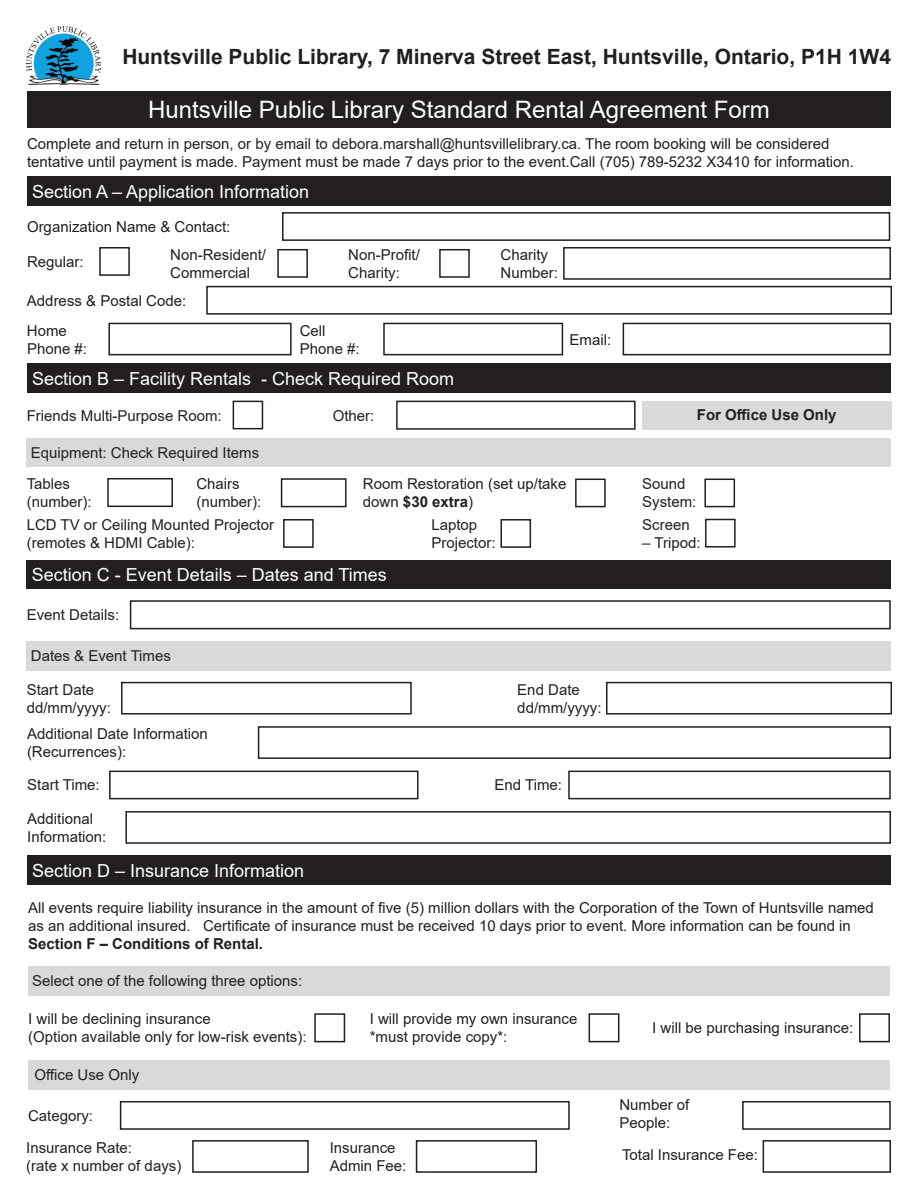
<style>
.page{position:relative;width:918px;height:1188px;background:#fff}
.page>*{position:absolute;margin:0;border:0;box-sizing:border-box;transform-origin:0 0}
.t1{font:24px "Arial";color:#fff}
.t2{font:700 21px "Arial";color:#231f20}
.t3{font:18px "Arial";color:#fff}
.t4{font:15px/18px "Arial";color:#231f20}
.t5{font:700 15px "Arial";color:#231f20}
.s1{font-weight:400}
</style>
<div class="page">
<div style="left:28px;top:1060px;width:862px;height:29px;background:#d9d9d9"></div>
<div style="left:28px;top:966px;width:862px;height:29px;background:#d9d9d9"></div>
<div style="left:642px;top:401px;width:249px;height:28px;background:#d9d9d9"></div>
<div style="left:27px;top:641px;width:864px;height:29px;background:#d9d9d9"></div>
<svg style="left:107px;top:478px;width:240px;height:30px"></svg>
<div style="left:27px;top:438px;width:864px;height:29px;background:#d9d9d9"></div>
<img style="left:27px;top:27px;width:73px;height:58px">
<div style="left:27px;top:91px;width:864px;height:37px;background:#231f20"></div>
<div style="left:27px;top:177px;width:864px;height:29px;background:#231f20"></div>
<div style="left:282px;top:212px;width:608px;height:29px;border:2px solid #231f20"></div>
<div style="left:99px;top:247px;width:31px;height:29px;border:2px solid #231f20"></div>
<div style="left:277px;top:249px;width:31px;height:29px;border:2px solid #231f20"></div>
<div style="left:439px;top:249px;width:31px;height:29px;border:2px solid #231f20"></div>
<div style="left:563px;top:247px;width:328px;height:33px;border:2px solid #231f20"></div>
<div style="left:206px;top:286px;width:686px;height:29px;border:2px solid #231f20"></div>
<div style="left:108px;top:323px;width:184px;height:32px;border:2px solid #231f20"></div>
<div style="left:383px;top:323px;width:180px;height:32px;border:2px solid #231f20"></div>
<div style="left:623px;top:323px;width:268px;height:32px;border:2px solid #231f20"></div>
<div style="left:27px;top:363px;width:864px;height:30px;background:#231f20"></div>
<div style="left:233px;top:401px;width:30px;height:28px;border:2px solid #231f20"></div>
<div style="left:396px;top:401px;width:240px;height:29px;border:2px solid #231f20"></div>
<div style="left:575px;top:479px;width:31px;height:28px;border:2px solid #231f20"></div>
<div style="left:283px;top:519px;width:31px;height:29px;border:2px solid #231f20"></div>
<div style="left:500px;top:519px;width:31px;height:29px;border:2px solid #231f20"></div>
<svg style="left:704px;top:478px;width:32px;height:70px"></svg>
<div style="left:27px;top:560px;width:864px;height:29px;background:#231f20"></div>
<div style="left:130px;top:600px;width:761px;height:29px;border:2px solid #231f20"></div>
<svg style="left:121px;top:681px;width:771px;height:34px"></svg>
<div style="left:109px;top:771px;width:309px;height:28px;border:2px solid #231f20"></div>
<div style="left:568px;top:771px;width:323px;height:28px;border:2px solid #231f20"></div>
<div style="left:258px;top:726px;width:633px;height:33px;border:2px solid #231f20"></div>
<div style="left:125px;top:811px;width:766px;height:33px;border:2px solid #231f20"></div>
<div style="left:27px;top:855px;width:864px;height:30px;background:#231f20"></div>
<div style="left:314px;top:1013px;width:31px;height:29px;border:2px solid #231f20"></div>
<div style="left:589px;top:1013px;width:30px;height:29px;border:2px solid #231f20"></div>
<div style="left:859px;top:1013px;width:31px;height:29px;border:2px solid #231f20"></div>
<div style="left:120px;top:1101px;width:450px;height:29px;border:2px solid #231f20"></div>
<div style="left:742px;top:1101px;width:149px;height:29px;border:2px solid #231f20"></div>
<div style="left:192px;top:1140px;width:117px;height:33px;border:2px solid #231f20"></div>
<div style="left:416px;top:1140px;width:121px;height:33px;border:2px solid #231f20"></div>
<div style="left:763px;top:1140px;width:128px;height:33px;border:2px solid #231f20"></div>
<h3 class="t2" style="left:122px;top:41px;width:770px">Huntsville Public Library, 7 Minerva Street East, Huntsville, Ontario, P1H 1W4</h3>
<p class="t1" style="left:148px;top:93px;width:623px">Huntsville Public Library Standard Rental Agreement Form</p>
<p class="t4" style="left:27px;top:134px;width:829px">Complete and return in person, or by email to debora.marshall@huntsvillelibrary.ca. The room booking will be considered tentative until payment is made. Payment must be made 7 days prior to the event.Call (705) 789-5232 X3410 for information.</p>
<p class="t3" style="left:32px;top:179px;width:279px">Section A – Application Information</p>
<p class="t4" style="left:27px;top:218px;width:205px">Organization Name &amp; Contact:</p>
<p class="t4" style="left:170px;top:245px;width:97px">Non-Resident/</p>
<p class="t4" style="left:348px;top:245px;width:73px">Non-Profit/</p>
<p class="t4" style="left:501px;top:245px;width:49px">Charity</p>
<p class="t4" style="left:27px;top:253px;width:58px">Regular:</p>
<p class="t4" style="left:170px;top:263px;width:81px">Commercial</p>
<p class="t4" style="left:348px;top:263px;width:53px">Charity:</p>
<p class="t4" style="left:501px;top:263px;width:59px">Number:</p>
<p class="t4" style="left:27px;top:285px;width:161px;line-height:29.8px">Address &amp; Postal Code:<br>Home</p>
<p class="t4" style="left:300px;top:321px;width:27px">Cell</p>
<p class="t4" style="left:570px;top:330px;width:43px">Email:</p>
<p class="t4" style="left:27px;top:339px;width:62px">Phone #:</p>
<p class="t4" style="left:300px;top:339px;width:62px">Phone #:</p>
<p class="t3" style="left:32px;top:366px;width:424px">Section B – Facility Rentals - Check Required Room</p>
<p class="t4" style="left:27px;top:406px;width:197px">Friends Multi-Purpose Room:</p>
<p class="t4" style="left:333px;top:406px;width:43px">Other:</p>
<h5 class="t5" style="left:697px;top:405px;width:141px">For Office Use Only</h5>
<p class="t4" style="left:31px;top:443px;width:230px">Equipment: Check Required Items</p>
<p class="t4" style="left:27px;top:475px;width:45px">Tables</p>
<p class="t4" style="left:196px;top:475px;width:45px">Chairs</p>
<p class="t4" style="left:363px;top:475px;width:205px">Room Restoration (set up/take</p>
<p class="t4" style="left:642px;top:475px;width:45px">Sound</p>
<p class="t4" style="left:27px;top:493px;width:67px">(number):</p>
<p class="t4" style="left:196px;top:493px;width:67px">(number):</p>
<h5 class="t5" style="left:363px;top:491px;width:112px"><span class="s1">down</span> $30 extra<span class="s1">)</span></h5>
<p class="t4" style="left:642px;top:493px;width:56px">System:</p>
<p class="t4" style="left:27px;top:515px;width:249px">LCD TV or Ceiling Mounted Projector</p>
<p class="t4" style="left:431px;top:516px;width:47px">Laptop</p>
<p class="t4" style="left:642px;top:515px;width:49px">Screen</p>
<p class="t4" style="left:27px;top:533px;width:170px">(remotes &amp; HDMI Cable):</p>
<p class="t4" style="left:431px;top:534px;width:66px">Projector:</p>
<p class="t4" style="left:642px;top:533px;width:60px">– Tripod:</p>
<p class="t3" style="left:32px;top:562px;width:357px">Section C - Event Details – Dates and Times</p>
<p class="t4" style="left:27px;top:606px;width:94px">Event Details:</p>
<p class="t4" style="left:31px;top:647px;width:142px">Dates &amp; Event Times</p>
<p class="t4" style="left:27px;top:680px;width:86px">Start Date dd/mm/yyyy:</p>
<p class="t4" style="left:517px;top:680px;width:86px">End Date dd/mm/yyyy:</p>
<p class="t4" style="left:27px;top:725px;width:182px">Additional Date Information (Recurrences):</p>
<p class="t4" style="left:27px;top:776px;width:74px">Start Time:</p>
<p class="t4" style="left:495px;top:776px;width:69px">End Time:</p>
<p class="t4" style="left:27px;top:810px;width:81px">Additional<br>Information:</p>
<p class="t3" style="left:32px;top:858px;width:274px">Section D – Insurance Information</p>
<p class="t4" style="left:28px;top:899px;width:847px">All events require liability insurance in the amount of five (5) million dollars with the Corporation of the Town of Huntsville named as an additional insured. Certificate of insurance must be received 10 days prior to event. More information can be found in</p>
<h5 class="t5" style="left:28px;top:933px;width:237px">Section F – Conditions of Rental.</h5>
<p class="t4" style="left:32px;top:972px;width:272px">Select one of the following three options:</p>
<p class="t4" style="left:28px;top:1010px;width:184px">I will be declining insurance</p>
<p class="t4" style="left:370px;top:1010px;width:209px">I will provide my own insurance</p>
<p class="t4" style="left:652px;top:1019px;width:202px">I will be purchasing insurance:</p>
<p class="t4" style="left:28px;top:1028px;width:280px">(Option available only for low-risk events):</p>
<p class="t4" style="left:370px;top:1028px;width:139px">*must provide copy*:</p>
<p class="t4" style="left:35px;top:1066px;width:106px">Office Use Only</p>
<p class="t4" style="left:28px;top:1106px;width:67px">Category:</p>
<p class="t4" style="left:26px;top:1139px;width:107px">Insurance Rate:</p>
<p class="t4" style="left:330px;top:1139px;width:67px">Insurance</p>
<p class="t4" style="left:26px;top:1157px;width:157px">(rate x number of days)</p>
<p class="t4" style="left:330px;top:1157px;width:78px">Admin Fee:</p>
<p class="t4" style="left:619px;top:1096px;width:72px">Number of</p>
<p class="t4" style="left:619px;top:1114px;width:52px">People:</p>
<p class="t4" style="left:622px;top:1146px;width:137px">Total Insurance Fee:</p>
</div>
